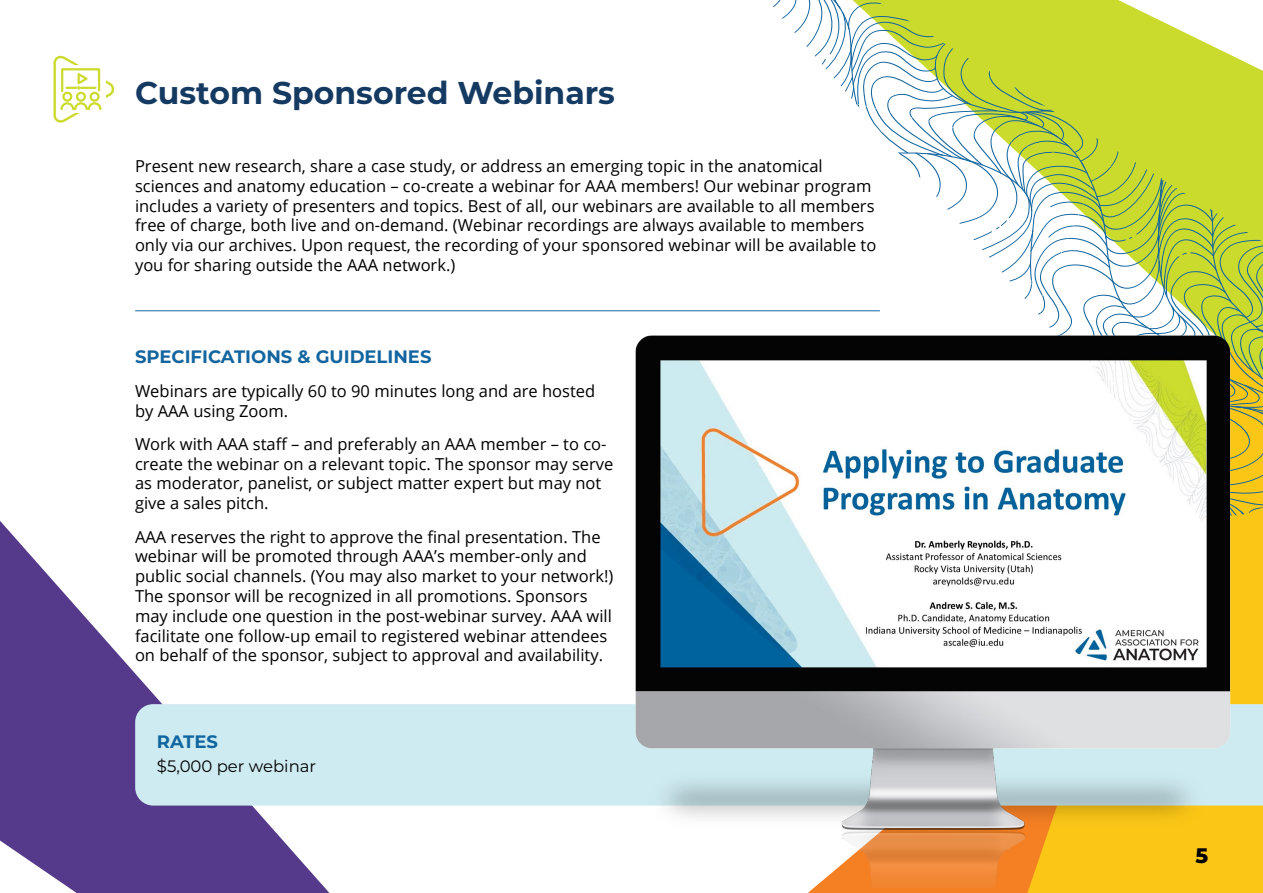
<style>
.page{position:relative;width:1263px;height:893px;background:#fff}
.page>*{position:absolute;margin:0;border:0;box-sizing:border-box;transform-origin:0 0}
.t1{font:700 31.5px "Montserrat";color:#153a62}
.t2{font:800 21px "Montserrat";color:#000}
.t3{font:700 18px "Montserrat";color:#12659f}
.t4{font:700 18px "Montserrat";color:#1066a0}
.t5{font:16.5px/19.8px "Open Sans";color:#000}
.t6{font:16.5px "Montserrat";color:#000}
</style>
<div class="page">
<svg style="left:773px;top:0;width:490px;height:274px"></svg>
<svg style="left:0;top:310px;width:519px;height:583px"></svg>
<div style="left:135px;top:704px;width:384px;height:102px;background:#ceebf1"></div>
<img style="left:519px;top:274px;width:744px;height:613px">
<svg style="left:53px;top:56px;width:61px;height:67px"></svg>
<h1 class="t1" style="left:135px;top:70px;width:481px">Custom Sponsored Webinars</h1>
<p class="t5" style="left:135px;top:156px;width:743px">Present new research, share a case study, or address an emerging topic in the anatomical sciences and anatomy education – co-create a webinar for AAA members! Our webinar program includes a variety of presenters and topics. Best of all, our webinars are available to all members free of charge, both live and on-demand. (Webinar recordings are always available to members only via our archives. Upon request, the recording of your sponsored webinar will be available to you for sharing outside the AAA network.)</p>
<p class="t3" style="left:135px;top:344px;width:298px">SPECIFICATIONS &amp; GUIDELINES</p>
<p class="t5" style="left:135px;top:380px;width:462px">Webinars are typically 60 to 90 minutes long and are hosted by AAA using Zoom.</p>
<p class="t5" style="left:135px;top:433px;width:480px">Work with AAA staff – and preferably an AAA member – to co&shy;create the webinar on a relevant topic. The sponsor may serve as moderator, panelist, or subject matter expert but may not give a sales pitch.</p>
<p class="t5" style="left:135px;top:526px;width:480px">AAA reserves the right to approve the final presentation. The webinar will be promoted through AAA’s member-only and public social channels. (You may also market to your network!)<br>The sponsor will be recognized in all promotions. Sponsors may include one question in the post-webinar survey. AAA will facilitate one follow-up email to registered webinar attendees on behalf of the sponsor, subject to approval and availability.</p>
<p class="t4" style="left:157px;top:729px;width:63px">RATES</p>
<p class="t6" style="left:157px;top:755px;width:161px">$5,000 per webinar</p>
<p class="t2" style="left:1195px;top:840px;width:14px">5</p>
</div>
